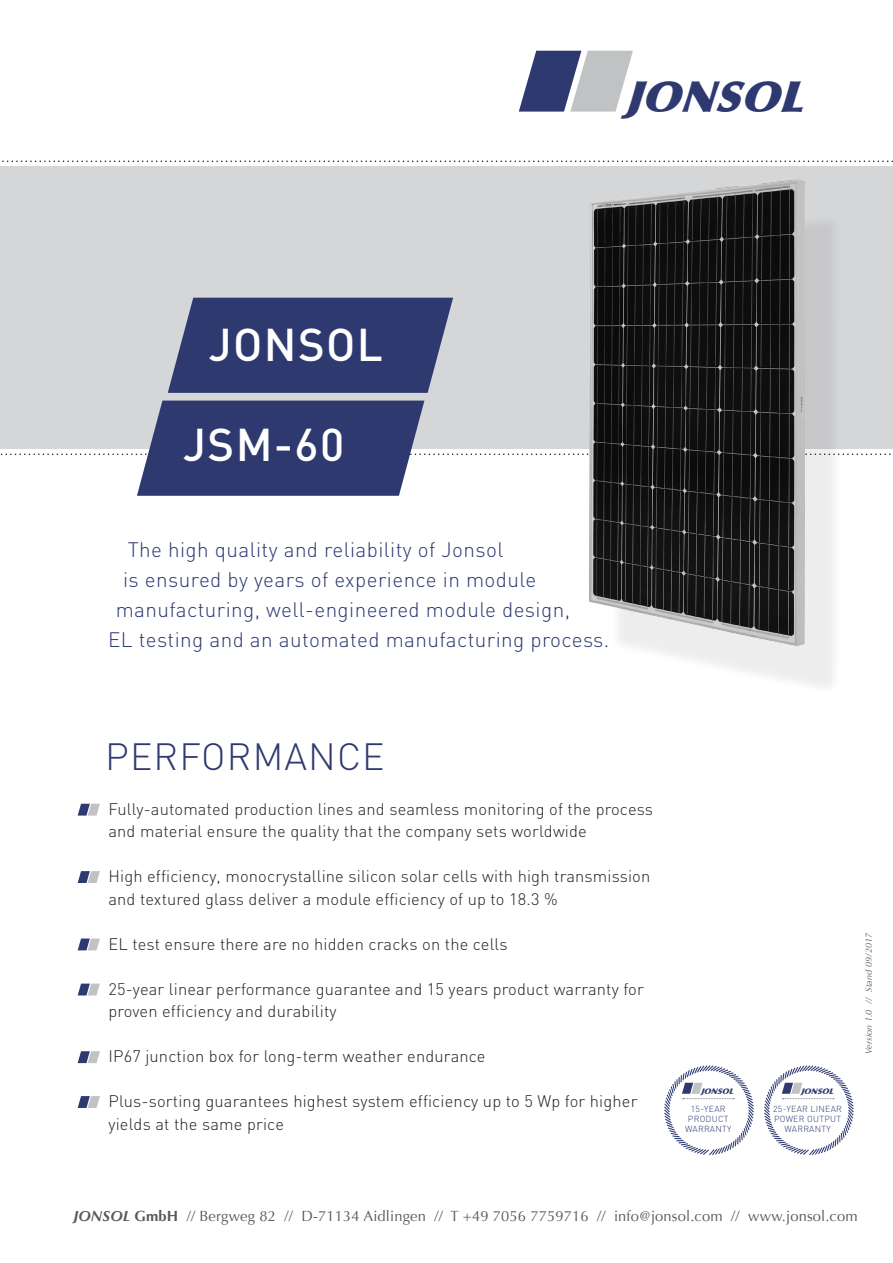
<style>
.page{position:relative;width:893px;height:1263px;background:#fff}
.page>*{position:absolute;margin:0;border:0;box-sizing:border-box;transform-origin:0 0}
.t1{font:500 45.3px "DIN";letter-spacing:.03em;color:#fff}
.t2{font:italic 900 42.9px "Optima";color:#2e3970}
.t3{font:300 37.5px "DIN";letter-spacing:.03em;color:#2e3970}
.t4{font:300 20.7px "DIN";letter-spacing:.02em;color:#2e3970}
.t5{font:300 16.5px/22.5px "DIN";letter-spacing:.01em;color:#231f20}
.t6{font:14.7px "Optima";letter-spacing:.01em;color:#57585a}
.t7{font:italic 9px "Optima";letter-spacing:.01em;color:#57585a}
.t8{font:300 8.7px "DIN";letter-spacing:.03em;color:#2e3970}
.t9{font:italic 900 7.8px "Optima";color:#2e3970}
.s1{font-weight:700;font-style:italic}
.s2{font-weight:700}
</style>
<div class="page">
<div style="left:0;top:166px;width:893px;height:283px;background:#d5d6d8"></div>
<svg style="left:2px;top:161px;width:891px;height:1px"></svg>
<img style="left:589px;top:179px;width:244px;height:508px">
<svg style="left:519px;top:51px;width:114px;height:61px"></svg>
<svg style="left:168px;top:298px;width:285px;height:95px;background:#3c4779"></svg>
<svg style="left:0;top:401px;width:891px;height:95px"></svg>
<svg style="left:78px;top:804px;width:22px;height:11px"></svg>
<svg style="left:78px;top:871px;width:22px;height:12px"></svg>
<svg style="left:78px;top:938px;width:22px;height:12px"></svg>
<svg style="left:78px;top:983px;width:22px;height:12px"></svg>
<svg style="left:78px;top:1051px;width:22px;height:12px"></svg>
<svg style="left:78px;top:1096px;width:22px;height:12px"></svg>
<svg style="left:664px;top:1065px;width:90px;height:91px"></svg>
<svg style="left:764px;top:1065px;width:90px;height:91px"></svg>
<p class="t2" style="left:624px;top:71px;width:197px">JONSOL</p>
<p class="t1" style="left:209px;top:316px;width:175px">JONSOL</p>
<p class="t1" style="left:183px;top:415px;width:163px">JSM-60</p>
<p class="t4" style="left:128px;top:536px;width:377px">The high quality and reliability of Jonsol</p>
<p class="t4" style="left:123px;top:566px;width:414px">is ensured by years of experience in module</p>
<p class="t4" style="left:116px;top:596px;width:456px">manufacturing, well-engineered module design,</p>
<p class="t4" style="left:108px;top:626px;width:503px">EL testing and an automated manufacturing process.</p>
<p class="t3" style="left:105px;top:733px;width:281px">PERFORMANCE</p>
<p class="t5" style="left:108px;top:797px;width:546px">Fully-automated production lines and seamless monitoring of the process and material ensure the quality that the company sets worldwide</p>
<p class="t5" style="left:108px;top:865px;width:543px">High efficiency, monocrystalline silicon solar cells with high transmission and textured glass deliver a module efficiency of up to 18.3 %</p>
<p class="t5" style="left:108px;top:932px;width:401px">EL test ensure there are no hidden cracks on the cells</p>
<p class="t5" style="left:108px;top:977px;width:537px">25-year linear performance guarantee and 15 years product warranty for proven efficiency and durability</p>
<p class="t5" style="left:108px;top:1045px;width:379px">IP67 junction box for long-term weather endurance</p>
<p class="t5" style="left:108px;top:1090px;width:531px">Plus-sorting guarantees highest system efficiency up to 5 Wp for higher yields at the same price</p>
<p class="t9" style="left:701px;top:1086px;width:37px">JONSOL</p>
<p class="t8" style="left:691px;top:1104px;width:36px">15-YEAR</p>
<p class="t8" style="left:688px;top:1114px;width:42px">PRODUCT</p>
<p class="t8" style="left:685px;top:1124px;width:48px">WARRANTY</p>
<p class="t9" style="left:801px;top:1086px;width:37px">JONSOL</p>
<p class="t8" style="left:773px;top:1104px;width:70px">25-YEAR LINEAR</p>
<p class="t8" style="left:774px;top:1114px;width:68px">POWER OUTPUT</p>
<p class="t8" style="left:784px;top:1124px;width:48px">WARRANTY</p>
<p class="t7" style="left:863px;top:1054px;width:122px;rotate:-90deg">Version 1.0 // Stand 09/2017</p>
<p class="t6" style="left:74px;top:1208px;width:786px"><span class="s1">JONSOL</span> <span class="s2">GmbH</span> // Bergweg 82 // D-71134 Aidlingen // T +49 7056 7759716 // info@jonsol.com // www.jonsol.com</p>
</div>
